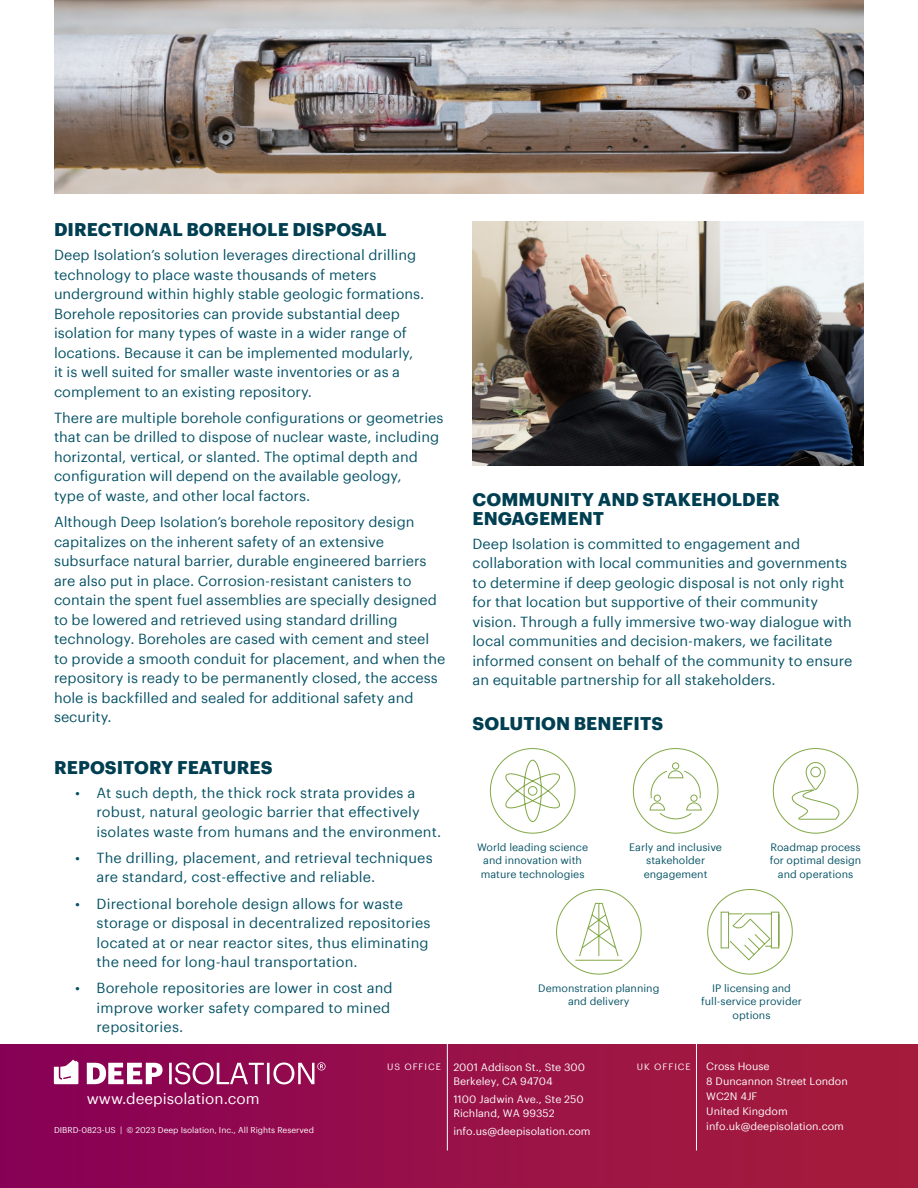
<style>
.page{position:relative;width:918px;height:1188px;background:#fff}
.page>*{position:absolute;margin:0;border:0;box-sizing:border-box;transform-origin:0 0}
.Subhead_1{font:700 18px/19.5px "Graphik LCTT";letter-spacing:.005em;color:#003f51}
.t1{font:15px "Graphik LCTT";color:#fff}
.body_text_no_space{font:14.25px/19.5px "Graphik LCTT";color:#045164}
.body_text_no_space-2{font:10.5px/13.5px "Graphik LCTT";color:#045164;text-align:center}
.t2{font:10.5px/15px "Graphik LCTT";color:#fff}
.t3{font:9px "Graphik LCTT";letter-spacing:.105em;color:#fff}
.t4{font:8.25px "Graphik LCTT";color:#fff}
</style>
<div class="page">
<div style="left:0;top:1045px;width:918px;height:143px;background:linear-gradient(to right,#880156,#a71e3b)"></div>
<hr style="left:696px;top:1042px;width:1px;height:108px;background:#fff">
<hr style="left:447px;top:1026px;width:1px;height:124px;background:#fff">
<img style="left:472px;top:222px;width:392px;height:243px">
<img style="left:54px;top:0;width:810px;height:193px">
<svg style="left:707px;top:889px;width:86px;height:86px"></svg>
<svg style="left:503px;top:759px;width:60px;height:63px"></svg>
<svg style="left:792px;top:762px;width:48px;height:58px"></svg>
<svg style="left:649px;top:762px;width:53px;height:58px"></svg>
<svg style="left:575px;top:903px;width:48px;height:58px"></svg>
<svg style="left:87px;top:1063px;width:76px;height:21px"></svg>
<svg style="left:54px;top:1060px;width:24px;height:24px"></svg>
<svg style="left:169px;top:1062px;width:157px;height:22px"></svg>
<p class="Subhead_1" style="left:54px;top:218px;width:334px">DIRECTIONAL BOREHOLE DISPOSAL</p>
<p class="body_text_no_space" style="left:54px;top:244px;width:372px">Deep Isolation’s solution leverages directional drilling technology to place waste thousands of meters underground within highly stable geologic formations.<br>Borehole repositories can provide substantial deep isolation for many types of waste in a wider range of locations. Because it can be implemented modularly, it is well suited for smaller waste inventories or as a complement to an existing repository.</p>
<p class="body_text_no_space" style="left:54px;top:407px;width:391px">There are multiple borehole configurations or geometries that can be drilled to dispose of nuclear waste, including horizontal, vertical, or slanted. The optimal depth and configuration will depend on the available geology,<br>type of waste, and other local factors.</p>
<p class="body_text_no_space" style="left:54px;top:511px;width:393px">Although Deep Isolation’s borehole repository design capitalizes on the inherent safety of an extensive subsurface natural barrier, durable engineered barriers are also put in place. Corrosion-resistant canisters to contain the spent fuel assemblies are specially designed to be lowered and retrieved using standard drilling technology. Boreholes are cased with cement and steel to provide a smooth conduit for placement, and when the repository is ready to be permanently closed, the access hole is backfilled and sealed for additional safety and security.</p>
<p class="Subhead_1" style="left:54px;top:756px;width:220px">REPOSITORY FEATURES</p>
<p class="body_text_no_space" style="left:97px;top:782px;width:346px;text-indent:-21px">• At such depth, the thick rock strata provides a robust, natural geologic barrier that effectively isolates waste from humans and the environment.</p>
<p class="body_text_no_space" style="left:97px;top:847px;width:338px;text-indent:-21px">• The drilling, placement, and retrieval techniques are standard, cost-effective and reliable.</p>
<p class="body_text_no_space" style="left:97px;top:893px;width:336px;text-indent:-21px">• Directional borehole design allows for waste storage or disposal in decentralized repositories located at or near reactor sites, thus eliminating the need for long-haul transportation.</p>
<p class="body_text_no_space" style="left:97px;top:977px;width:298px;text-indent:-21px">• Borehole repositories are lower in cost and improve worker safety compared to mined repositories.</p>
<p class="Subhead_1" style="left:473px;top:488px;width:309px">COMMUNITY AND STAKEHOLDER<br>ENGAGEMENT</p>
<p class="body_text_no_space" style="left:472px;top:533px;width:376px">Deep Isolation is committed to engagement and collaboration with local communities and governments to determine if deep geologic disposal is not only right</p>
<p class="body_text_no_space" style="left:472px;top:591px;width:381px">for that location but supportive of their community vision. Through a fully immersive two-way dialogue with local communities and decision-makers, we facilitate informed consent on behalf of the community to ensure an equitable partnership for all stakeholders.</p>
<p class="Subhead_1" style="left:473px;top:713px;width:192px">SOLUTION BENEFITS</p>
<p class="body_text_no_space-2" style="left:477px;top:839px;width:113px">World leading science and innovation with mature technologies</p>
<p class="body_text_no_space-2" style="left:770px;top:839px;width:93px">Roadmap process for optimal design and operations</p>
<p class="body_text_no_space-2" style="left:629px;top:839px;width:94px">Early and inclusive stakeholder engagement</p>
<p class="body_text_no_space-2" style="left:538px;top:980px;width:123px">Demonstration planning and delivery</p>
<p class="body_text_no_space-2" style="left:701px;top:980px;width:102px">IP licensing and full-service provider options</p>
<p class="t1" style="left:87px;top:1087px;width:174px">www.deepisolation.com</p>
<p class="t2" style="left:453px;top:1059px;width:133px">2001 Addison St., Ste 300<br>Berkeley, CA 94704</p>
<p class="t2" style="left:453px;top:1091px;width:132px">1100 Jadwin Ave., Ste 250<br>Richland, WA 99352</p>
<p class="t3" style="left:387px;top:1060px;width:55px">US OFFICE</p>
<p class="t3" style="left:637px;top:1060px;width:55px">UK OFFICE</p>
<p class="t4" style="left:54px;top:1124px;width:261px">DIBRD-0823-US | © 2023 Deep Isolation, Inc., All Rights Reserved</p>
<p class="t2" style="left:453px;top:1123px;width:139px">info.us@deepisolation.com</p>
<p class="t2" style="left:706px;top:1058px;width:143px">Cross House<br>8 Duncannon Street London<br>WC2N 4JF<br>United Kingdom info.uk@deepisolation.com</p>
</div>
